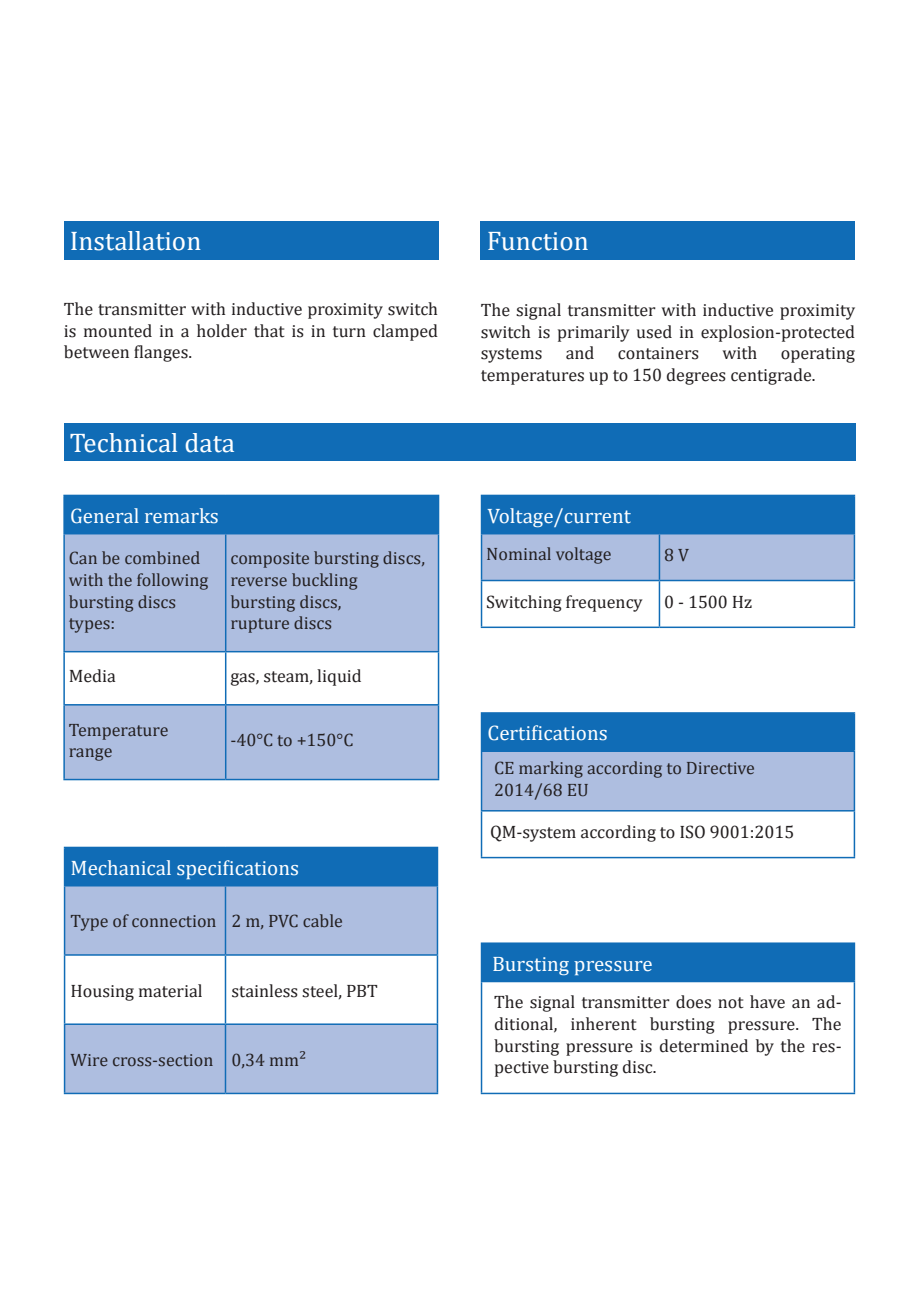
<style>
.page{position:relative;width:919px;height:1289px;background:#fff}
.page>*{position:absolute;margin:0;border:0;box-sizing:border-box;transform-origin:0 0}
.t1{font:27px "Cambria";color:#fff}
.t2{font:21px "Cambria";color:#fff}
.t3{font:18px/21.6px "Cambria";color:#231f20}
</style>
<div class="page">
<div style="left:64px;top:423px;width:791px;height:37px;background:#106cb6"></div>
<div style="left:64px;top:495px;width:374px;height:38px;background:#106cb6"></div>
<svg style="left:65px;top:534px;width:373px;height:244px;fill:#aebee0"></svg>
<hr style="left:63px;top:533px;width:163px;height:1px;background:#106cb6">
<hr style="left:226px;top:533px;width:213px;height:1px;background:#106cb6">
<hr style="left:63px;top:651px;width:163px;height:1px;background:#106cb6">
<hr style="left:226px;top:651px;width:213px;height:1px;background:#106cb6">
<hr style="left:63px;top:704px;width:163px;height:1px;background:#106cb6">
<hr style="left:226px;top:704px;width:213px;height:1px;background:#106cb6">
<hr style="left:63px;top:494px;width:163px;height:2px;background:#106cb6">
<hr style="left:63px;top:496px;width:2px;height:37px;background:#106cb6">
<hr style="left:226px;top:494px;width:213px;height:2px;background:#106cb6">
<hr style="left:438px;top:496px;width:1px;height:37px;background:#106cb6">
<hr style="left:63px;top:534px;width:2px;height:117px;background:#106cb6">
<hr style="left:63px;top:652px;width:2px;height:52px;background:#106cb6">
<hr style="left:63px;top:705px;width:2px;height:73px;background:#106cb6">
<hr style="left:63px;top:778px;width:163px;height:2px;background:#106cb6">
<hr style="left:225px;top:534px;width:1px;height:117px;background:#106cb6">
<hr style="left:438px;top:534px;width:1px;height:117px;background:#106cb6">
<hr style="left:225px;top:652px;width:1px;height:52px;background:#106cb6">
<hr style="left:438px;top:652px;width:1px;height:52px;background:#106cb6">
<hr style="left:225px;top:705px;width:1px;height:73px;background:#106cb6">
<hr style="left:438px;top:705px;width:1px;height:73px;background:#106cb6">
<hr style="left:226px;top:778px;width:213px;height:2px;background:#106cb6">
<div style="left:65px;top:847px;width:372px;height:38px;background:#106cb6"></div>
<svg style="left:65px;top:886px;width:371px;height:206px;fill:#aebee0"></svg>
<hr style="left:64px;top:885px;width:161px;height:1px;background:#106cb6">
<hr style="left:225px;top:885px;width:213px;height:1px;background:#106cb6">
<hr style="left:436px;top:886px;width:2px;height:68px;background:#106cb6">
<hr style="left:64px;top:954px;width:161px;height:1px;background:#106cb6">
<hr style="left:225px;top:954px;width:213px;height:1px;background:#106cb6">
<hr style="left:436px;top:955px;width:2px;height:68px;background:#106cb6">
<hr style="left:64px;top:1023px;width:161px;height:1px;background:#106cb6">
<hr style="left:225px;top:1023px;width:213px;height:1px;background:#106cb6">
<hr style="left:436px;top:1024px;width:2px;height:68px;background:#106cb6">
<hr style="left:64px;top:1092px;width:161px;height:2px;background:#106cb6">
<hr style="left:225px;top:1092px;width:213px;height:2px;background:#106cb6">
<hr style="left:64px;top:846px;width:161px;height:2px;background:#106cb6">
<hr style="left:64px;top:848px;width:1px;height:37px;background:#106cb6">
<hr style="left:225px;top:846px;width:213px;height:2px;background:#106cb6">
<hr style="left:436px;top:848px;width:2px;height:37px;background:#106cb6">
<hr style="left:64px;top:886px;width:1px;height:68px;background:#106cb6">
<hr style="left:225px;top:886px;width:1px;height:68px;background:#106cb6">
<hr style="left:64px;top:955px;width:1px;height:68px;background:#106cb6">
<hr style="left:225px;top:955px;width:1px;height:68px;background:#106cb6">
<hr style="left:64px;top:1024px;width:1px;height:68px;background:#106cb6">
<hr style="left:225px;top:1024px;width:1px;height:68px;background:#106cb6">
<div style="left:481px;top:495px;width:373px;height:38px;background:#106cb6"></div>
<div style="left:482px;top:534px;width:371px;height:45px;background:#aebee0"></div>
<hr style="left:658px;top:534px;width:2px;height:45px;background:#106cb6">
<hr style="left:658px;top:581px;width:2px;height:45px;background:#106cb6">
<hr style="left:480px;top:494px;width:179px;height:2px;background:#106cb6">
<hr style="left:480px;top:496px;width:2px;height:37px;background:#106cb6">
<hr style="left:659px;top:494px;width:196px;height:2px;background:#106cb6">
<hr style="left:853px;top:496px;width:2px;height:37px;background:#106cb6">
<hr style="left:480px;top:533px;width:179px;height:1px;background:#106cb6">
<hr style="left:659px;top:533px;width:196px;height:1px;background:#106cb6">
<hr style="left:480px;top:534px;width:2px;height:45px;background:#106cb6">
<hr style="left:853px;top:534px;width:2px;height:45px;background:#106cb6">
<hr style="left:480px;top:579px;width:179px;height:2px;background:#106cb6">
<hr style="left:480px;top:581px;width:2px;height:45px;background:#106cb6">
<hr style="left:659px;top:579px;width:196px;height:2px;background:#106cb6">
<hr style="left:853px;top:581px;width:2px;height:45px;background:#106cb6">
<hr style="left:480px;top:626px;width:179px;height:2px;background:#106cb6">
<hr style="left:659px;top:626px;width:196px;height:2px;background:#106cb6">
<div style="left:481px;top:713px;width:373px;height:38px;background:#106cb6"></div>
<div style="left:481px;top:751px;width:373px;height:59px;background:#aebee0"></div>
<hr style="left:480px;top:712px;width:375px;height:1px;background:#106cb6">
<hr style="left:480px;top:713px;width:2px;height:37px;background:#106cb6">
<hr style="left:853px;top:713px;width:2px;height:37px;background:#106cb6">
<hr style="left:480px;top:750px;width:375px;height:2px;background:#106cb6">
<hr style="left:480px;top:752px;width:2px;height:58px;background:#106cb6">
<hr style="left:853px;top:752px;width:2px;height:58px;background:#106cb6">
<hr style="left:480px;top:810px;width:375px;height:1px;background:#106cb6">
<hr style="left:480px;top:811px;width:2px;height:45px;background:#106cb6">
<hr style="left:853px;top:811px;width:2px;height:45px;background:#106cb6">
<hr style="left:480px;top:856px;width:375px;height:2px;background:#106cb6">
<div style="left:481px;top:943px;width:373px;height:38px;background:#106cb6"></div>
<hr style="left:480px;top:942px;width:375px;height:2px;background:#106cb6">
<hr style="left:480px;top:944px;width:2px;height:36px;background:#106cb6">
<hr style="left:853px;top:944px;width:2px;height:36px;background:#106cb6">
<hr style="left:480px;top:980px;width:375px;height:2px;background:#106cb6">
<hr style="left:480px;top:982px;width:2px;height:110px;background:#106cb6">
<hr style="left:853px;top:982px;width:2px;height:110px;background:#106cb6">
<hr style="left:480px;top:1092px;width:375px;height:2px;background:#106cb6">
<div style="left:480px;top:221px;width:375px;height:38px;background:#106cb6"></div>
<div style="left:64px;top:221px;width:374px;height:38px;background:#106cb6"></div>
<h1 class="t1" style="left:70px;top:224px;width:133px">Installation</h1>
<p class="t3" style="left:64px;top:298px;width:376px;text-align:justify">The transmitter with inductive proximity switch is mounted in a holder that is in turn clamped between flanges.</p>
<h1 class="t1" style="left:70px;top:427px;width:167px">Technical data</h1>
<p class="t2" style="left:70px;top:503px;width:150px">General remarks</p>
<p class="t3" style="left:69px;top:547px;width:141px">Can be combined with the following bursting discs types:</p>
<p class="t3" style="left:230px;top:547px;width:196px">composite bursting discs, reverse buckling bursting discs,<br>rupture discs</p>
<p class="t3" style="left:69px;top:665px;width:49px">Media</p>
<p class="t3" style="left:230px;top:665px;width:133px">gas, steam, liquid</p>
<p class="t3" style="left:69px;top:718px;width:101px">Temperature range</p>
<p class="t3" style="left:230px;top:729px;width:124px">-40°C to +150°C</p>
<p class="t2" style="left:71px;top:855px;width:230px">Mechanical specifications</p>
<p class="t3" style="left:71px;top:910px;width:274px">Type of connection 2 m, PVC cable</p>
<p class="t3" style="left:71px;top:979px;width:134px">Housing material</p>
<p class="t3" style="left:231px;top:979px;width:148px">stainless steel, PBT</p>
<p class="t3" style="left:71px;top:1048px;width:237px">Wire cross-section 0,34 mm²</p>
<h1 class="t1" style="left:486px;top:224px;width:104px">Function</h1>
<p class="t3" style="left:480px;top:299px;width:376px;text-align:justify">The signal transmitter with inductive proximity switch is primarily used in explosion-protected systems</p>
<p class="t3" style="left:565px;top:342px;width:30px">and</p>
<p class="t3" style="left:617px;top:342px;width:83px">containers</p>
<p class="t3" style="left:722px;top:342px;width:36px">with</p>
<p class="t3" style="left:480px;top:342px;width:376px;text-indent:300px">operating temperatures up to 150 degrees centigrade.</p>
<p class="t2" style="left:487px;top:503px;width:145px">Voltage/current</p>
<p class="t3" style="left:486px;top:543px;width:127px">Nominal voltage</p>
<p class="t3" style="left:664px;top:544px;width:26px">8 V</p>
<p class="t3" style="left:486px;top:591px;width:268px">Switching frequency 0 - 1500 Hz</p>
<p class="t2" style="left:487px;top:720px;width:122px">Certifications</p>
<p class="t3" style="left:494px;top:757px;width:262px">CE marking according to Directive<br>2014/68 EU</p>
<p class="t3" style="left:490px;top:821px;width:306px">QM-system according to ISO 9001:2015</p>
<p class="t2" style="left:492px;top:951px;width:162px">Bursting pressure</p>
<p class="t3" style="left:494px;top:991px;width:349px;text-align:justify">The signal transmitter does not have an ad&shy;ditional, inherent bursting pressure. The bursting pressure is determined by the res&shy;pective bursting disc.</p>
</div>
